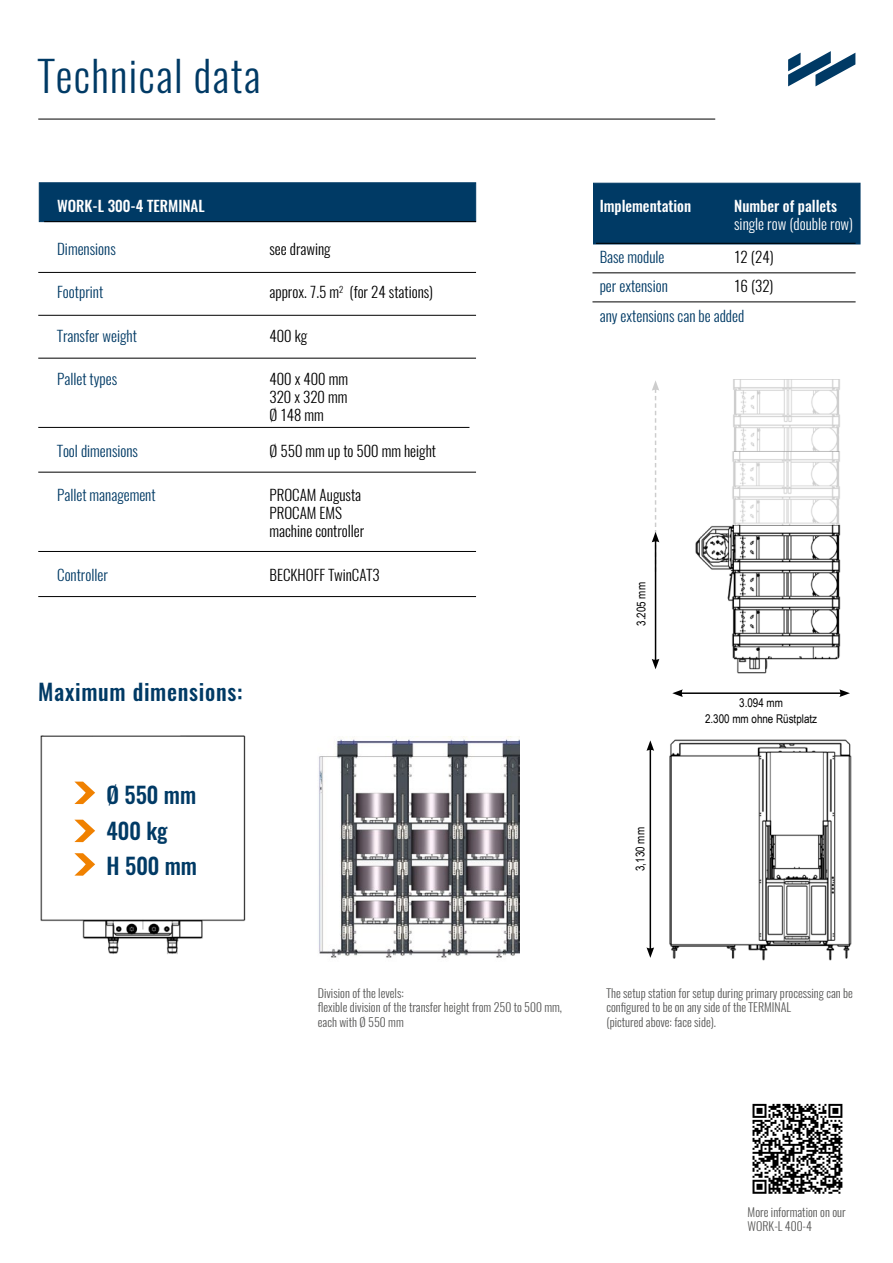
<style>
.page{position:relative;width:893px;height:1263px;background:#fff}
.page>*{position:absolute;margin:0;border:0;box-sizing:border-box;transform-origin:0 0}
.t1{font:300 42.15px "Oswald";letter-spacing:.03em;color:#003a65}
.t2{font:500 22.5px "Oswald";letter-spacing:.03em;color:#003a65}
.t3{font:300 15px/18px "Oswald";color:#000;text-align:justify}
.t4{font:300 15px "Oswald";color:#003a65}
.t5{font:500 15px "Oswald";color:#fff}
.t6{font:300 15px "Oswald";color:#fff}
.t7{font:300 12px/14.4px "Oswald";color:#575756}
.t8{font:12px/15.3px "Arial Narrow";color:#000;text-align:center}
</style>
<div class="page">
<img style="left:40px;top:735px;width:206px;height:219px">
<hr style="left:38px;top:119px;width:677px;height:1px;background:#000">
<svg style="left:788px;top:51px;width:67px;height:35px"></svg>
<div style="left:39px;top:182px;width:437px;height:40px;background:#003a65;border:1px solid #003a65"></div>
<hr style="left:44px;top:221px;width:432px;height:1px;background:#000">
<hr style="left:38px;top:272px;width:438px;height:1px;background:#000">
<hr style="left:38px;top:315px;width:438px;height:1px;background:#000">
<svg style="left:74px;top:820px;width:21px;height:22px"></svg>
<hr style="left:38px;top:358px;width:438px;height:1px;background:#000">
<hr style="left:38px;top:427px;width:431px;height:1px;background:#000">
<hr style="left:38px;top:472px;width:438px;height:1px;background:#000">
<hr style="left:38px;top:551px;width:438px;height:1px;background:#000">
<hr style="left:38px;top:596px;width:438px;height:1px;background:#000">
<svg style="left:74px;top:853px;width:21px;height:23px"></svg>
<svg style="left:74px;top:782px;width:21px;height:22px"></svg>
<img style="left:319px;top:737px;width:201px;height:221px">
<svg style="left:752px;top:1104px;width:90px;height:90px"></svg>
<img style="left:669px;top:739px;width:183px;height:222px">
<hr style="left:650px;top:748px;width:1px;height:202px;background:#000">
<svg style="left:646px;top:740px;width:8px;height:11px"></svg>
<svg style="left:646px;top:947px;width:8px;height:11px"></svg>
<img style="left:695px;top:379px;width:146px;height:295px">
<hr style="left:680px;top:692px;width:162px;height:2px;background:#000">
<svg style="left:839px;top:689px;width:11px;height:8px"></svg>
<svg style="left:672px;top:689px;width:11px;height:8px"></svg>
<hr style="left:655px;top:540px;width:1px;height:121px;background:#000">
<svg style="left:652px;top:659px;width:7px;height:10px"></svg>
<svg style="left:652px;top:381px;width:7px;height:191px"></svg>
<div style="left:593px;top:183px;width:267px;height:61px;background:#003a65;border:1px solid #003a65"></div>
<hr style="left:596px;top:243px;width:260px;height:1px;background:#000">
<hr style="left:592px;top:272px;width:264px;height:1px;background:#000">
<hr style="left:592px;top:302px;width:264px;height:1px;background:#000">
<h1 class="t1" style="left:38px;top:47px;width:224px">Technical data</h1>
<p class="t5" style="left:57px;top:195px;width:149px">WORK-L 300-4 TERMINAL</p>
<p class="t4" style="left:57px;top:239px;width:60px">Dimensions</p>
<p class="t3" style="left:270px;top:240px;width:63px">see drawing</p>
<p class="t4" style="left:57px;top:282px;width:48px">Footprint</p>
<p class="t3" style="left:270px;top:283px;width:165px">approx. 7.5 m<sup>2</sup> (for 24 stations)</p>
<p class="t4" style="left:57px;top:325px;width:81px">Transfer weight</p>
<p class="t3" style="left:270px;top:326px;width:39px">400 kg</p>
<p class="t4" style="left:57px;top:369px;width:61px">Pallet types</p>
<p class="t3" style="left:270px;top:370px;width:80px">400 x 400 mm 320 x 320 mm Ø 148 mm</p>
<p class="t4" style="left:57px;top:441px;width:82px">Tool dimensions</p>
<p class="t3" style="left:270px;top:442px;width:168px">Ø 550 mm up to 500 mm height</p>
<p class="t4" style="left:57px;top:484px;width:100px">Pallet management</p>
<p class="t3" style="left:270px;top:485px;width:96px;text-align:left">PROCAM Augusta<br>PROCAM EMS machine controller</p>
<p class="t4" style="left:57px;top:565px;width:52px">Controller</p>
<p class="t3" style="left:270px;top:566px;width:112px">BECKHOFF TwinCAT3</p>
<h2 class="t2" style="left:38px;top:676px;width:205px">Maximum dimensions:</h2>
<h2 class="t2" style="left:106px;top:779px;width:91px">Ø 550 mm</h2>
<h2 class="t2" style="left:106px;top:815px;width:63px">400 kg</h2>
<h2 class="t2" style="left:106px;top:850px;width:92px">H 500 mm</h2>
<p class="t5" style="left:600px;top:196px;width:93px">Implementation</p>
<p class="t5" style="left:734px;top:196px;width:104px">Number of pallets</p>
<p class="t6" style="left:734px;top:214px;width:120px">single row (double row)</p>
<p class="t4" style="left:600px;top:247px;width:66px">Base module</p>
<p class="t3" style="left:734px;top:248px;width:41px">12 (24)</p>
<p class="t4" style="left:600px;top:276px;width:70px">per extension</p>
<p class="t3" style="left:734px;top:277px;width:41px">16 (32)</p>
<p class="t4" style="left:600px;top:306px;width:146px">any extensions can be added</p>
<p class="t8" style="left:633px;top:626px;width:45px;rotate:-90deg">3.205 mm</p>
<p class="t8" style="left:632px;top:871px;width:45px;rotate:-90deg">3,130 mm</p>
<p class="t8" style="left:705px;top:695px;width:114px">3.094 mm<br>2.300 mm ohne Rüstplatz</p>
<p class="t7" style="left:318px;top:986px;width:246px">Division of the levels:<br>flexible division of the transfer height from 250 to 500 mm, each with Ø 550 mm</p>
<p class="t7" style="left:606px;top:986px;width:248px">The setup station for setup during primary processing can be configured to be on any side of the TERMINAL<br>(pictured above: face side).</p>
<p class="t7" style="left:748px;top:1204px;width:100px">More information on our<br>WORK-L 400-4</p>
</div>
